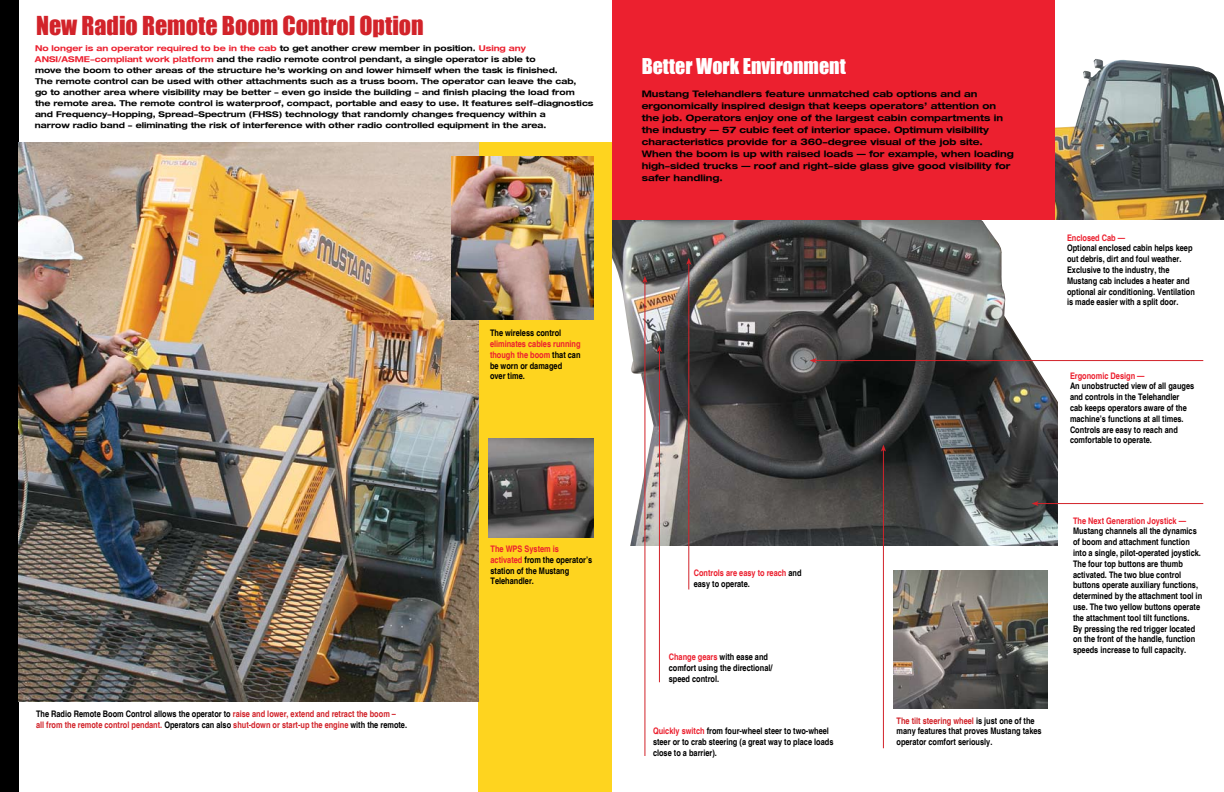
<style>
.page{position:relative;width:1224px;height:792px;background:#fff}
.page>*{position:absolute;margin:0;border:0;box-sizing:border-box;transform-origin:0 0}
.t1{font:24px "Impact";color:#d2232a}
.t2{font:20px "Impact";color:#fff}
.t3{font:700 condensed 9px/10.8px "Helvetica";color:#000}
.t4{font:700 expanded 9px/12px "Helvetica Neue LT";color:#000}
.t5{font:700 condensed 9px/10.8px "Helvetica";color:#d2232a}
.t6{font:700 condensed 9px/10.8px "Helvetica";color:#ec202f}
.t7{font:700 expanded 8px/11px "Helvetica Neue LT";color:#000}
.s1{color:#ec202f}
.s2{color:#000}
.s3{color:#d2232a}
</style>
<div class="page">
<div style="left:0;top:0;width:19px;height:792px;background:#000"></div>
<div style="left:479px;top:142px;width:133px;height:650px;background:#fed41f"></div>
<img style="left:612px;top:220px;width:446px;height:325px">
<img style="left:1055px;top:59px;width:169px;height:161px">
<div style="left:612px;top:0;width:443px;height:220px;background:#ec202f"></div>
<img style="left:893px;top:571px;width:155px;height:137px">
<hr style="left:644px;top:281px;width:1px;height:475px;background:#d2232a">
<svg style="left:642px;top:276px;width:5px;height:7px"></svg>
<hr style="left:659px;top:351px;width:1px;height:331px;background:#d2232a">
<svg style="left:657px;top:345px;width:5px;height:7px"></svg>
<hr style="left:688px;top:263px;width:1px;height:327px;background:#d2232a">
<svg style="left:686px;top:258px;width:5px;height:7px"></svg>
<hr style="left:883px;top:450px;width:1px;height:298px;background:#d2232a">
<svg style="left:881px;top:444px;width:5px;height:8px"></svg>
<hr style="left:815px;top:360px;width:388px;height:1px;background:#d2232a">
<svg style="left:810px;top:358px;width:7px;height:5px"></svg>
<hr style="left:1037px;top:503px;width:166px;height:1px;background:#d2232a">
<svg style="left:1032px;top:501px;width:7px;height:5px"></svg>
<img style="left:19px;top:142px;width:460px;height:560px">
<img style="left:488px;top:438px;width:106px;height:100px">
<img style="left:452px;top:157px;width:142px;height:163px">
<h1 class="t1" style="left:36px;top:7px;width:389px">New Radio Remote Boom Control Option</h1>
<p class="t7" style="left:35px;top:42px;width:560px"><span class="s1">No longer is an operator required to be in the cab</span> to get another crew member in position. <span class="s1">Using any ANSI/ASME-compliant work platform</span> and the radio remote control pendant, a single operator is able to<br>move the boom to other areas of the structure he’s working on and lower himself when the task is finished.<br>The remote control can be used with other attachments such as a truss boom. The operator can leave the cab,<br>go to another area where visibility may be better - even go inside the building - and finish placing the load from<br>the remote area. The remote control is waterproof, compact, portable and easy to use. It features self-diagnostics and Frequency-Hopping, Spread-Spectrum (FHSS) technology that randomly changes frequency within a<br>narrow radio band - eliminating the risk of interference with other radio controlled equipment in the area.</p>
<h2 class="t2" style="left:642px;top:51px;width:206px">Better Work Environment</h2>
<p class="t4" style="left:642px;top:88px;width:374px">Mustang Telehandlers feature unmatched cab options and an ergonomically inspired design that keeps operators’ attention on the job. Operators enjoy one of the largest cabin compartments in the industry — 57 cubic feet of interior space. Optimum visibility characteristics provide for a 360-degree visual of the job site.<br>When the boom is up with raised loads — for example, when loading high-sided trucks — roof and right-side glass give good visibility for safer handling.</p>
<p class="t3" style="left:490px;top:328px;width:73px">The wireless control</p>
<p class="t6" style="left:490px;top:338px;width:92px">eliminates cables running though the boom <span class="s2">that can be worn or damaged<br>over time.</span></p>
<p class="t6" style="left:1067px;top:232px;width:60px">Enclosed Cab —</p>
<p class="t3" style="left:1067px;top:243px;width:129px">Optional enclosed cabin helps keep out debris, dirt and foul weather.<br>Exclusive to the industry, the Mustang cab includes a heater and optional air conditioning. Ventilation is made easier with a split door.</p>
<p class="t6" style="left:1070px;top:370px;width:76px">Ergonomic Design —</p>
<p class="t3" style="left:1070px;top:381px;width:126px">An unobstructed view of all gauges and controls in the Telehandler cab keeps operators aware of the machine’s functions at all times.<br>Controls are easy to reach and comfortable to operate.</p>
<p class="t3" style="left:490px;top:543px;width:103px"><span class="s1">The WPS System is activated</span> from the operator’s station of the Mustang<br>Telehandler.</p>
<p class="t6" style="left:694px;top:567px;width:109px">Controls are easy to reach <span class="s2">and easy to operate.</span></p>
<p class="t3" style="left:669px;top:652px;width:105px"><span class="s1">Change gears</span> with ease and comfort using the directional/ speed control.</p>
<p class="t5" style="left:36px;top:708px;width:373px"><span class="s2">The Radio Remote Boom Control allows the operator to</span> raise and lower, extend and retract the boom –<br>all from the remote control pendant. <span class="s2">Operators can also</span> shut-down or start-up the engine <span class="s2">with the remote.</span></p>
<p class="t3" style="left:896px;top:715px;width:147px"><span class="s3">The tilt steering wheel</span> is just one of the many features that proves Mustang takes operator comfort seriously.</p>
<p class="t3" style="left:653px;top:726px;width:182px"><span class="s1">Quickly switch</span> from four-wheel steer to two-wheel steer or to crab steering (a great way to place loads close to a barrier).</p>
<p class="t6" style="left:1073px;top:515px;width:115px">The Next Generation Joystick —</p>
<p class="t3" style="left:1073px;top:526px;width:131px">Mustang channels all the dynamics of boom and attachment function into a single, pilot-operated joystick.<br>The four top buttons are thumb activated. The two blue control buttons operate auxiliary functions, determined by the attachment tool in use. The two yellow buttons operate the attachment tool tilt functions.<br>By pressing the red trigger located on the front of the handle, function speeds increase to full capacity.</p>
</div>
